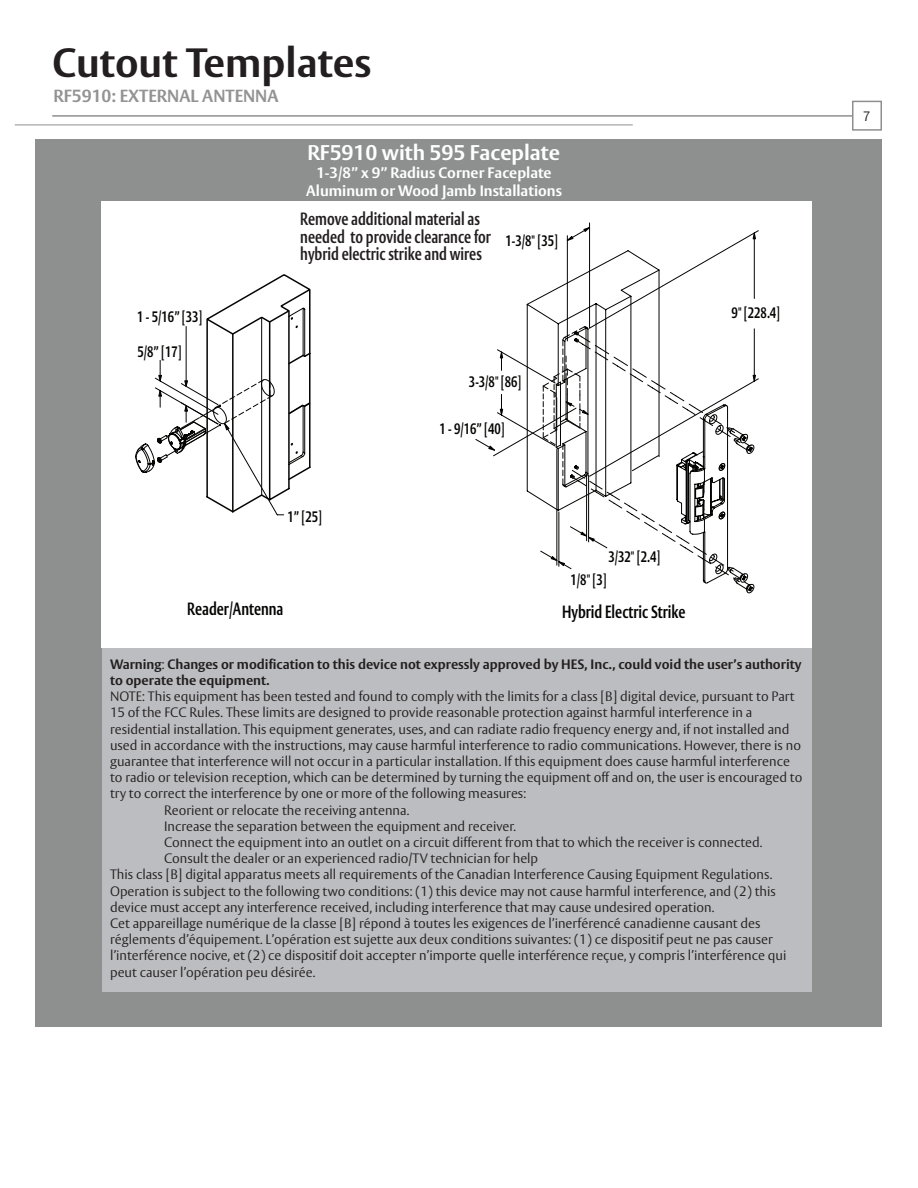
<style>
.page{position:relative;width:918px;height:1188px;background:#fff}
.page>*{position:absolute;margin:0;border:0;box-sizing:border-box;transform-origin:0 0}
.t1{font:700 40.5px "ASSA Vesta";color:#231f20}
.t2{font:700 21.15px "ASSA Vesta";color:#fff}
.t3{font:700 17.7px/17.4px "ASSA Vesta";color:#231f20;scale:.75 1}
.t4{font:700 17.55px "ASSA Vesta";color:#040503;scale:.75 1}
.t5{font:700 17.4px "ASSA Vesta";color:#939394}
.t6{font:700 15px "ASSA Vesta";color:#040503;scale:.75 1}
.t7{font:700 15px/18px "ASSA Vesta";color:#fff;text-align:center}
.t8{font:300 13.5px "ASSA Vesta";color:#231f20}
.t9{font:700 13.5px/16.2px "ASSA Vesta";color:#231f20}
.s1{font-weight:300}
</style>
<div class="page">
<div style="left:35px;top:139px;width:846px;height:888px;background:#8e8f8f"></div>
<hr style="left:52px;top:115px;width:816px;height:2px;background:#8e8f8f">
<div style="left:852px;top:101px;width:30px;height:30px;background:#fff;border:2px solid #8e8f8f"></div>
<hr style="left:15px;top:125px;width:618px;height:1px;background:#8e8f8f">
<div style="left:102px;top:646px;width:710px;height:346px;background:#bcbdc0"></div>
<div style="left:102px;top:202px;width:710px;height:446px;background:#fff"></div>
<svg style="left:135px;top:274px;width:176px;height:241px"></svg>
<svg style="left:475px;top:223px;width:284px;height:370px"></svg>
<h1 class="t1" style="left:53px;top:38px;width:320px">Cutout Templates</h1>
<p class="t5" style="left:54px;top:85px;width:226px">RF5910: EXTERNAL ANTENNA</p>
<h2 class="t2" style="left:307px;top:140px;width:254px">RF5910 with 595 Faceplate</h2>
<p class="t7" style="left:306px;top:164px;width:257px">1-3/8” x 9” Radius Corner Faceplate<br>Aluminum or Wood Jamb Installations</p>
<p class="t6" style="left:137px;top:308px;width:89px">1 - 5/16” [33]</p>
<p class="t6" style="left:137px;top:343px;width:60px">5/8” [17]</p>
<h3 class="t3" style="left:300px;top:211px;width:256px">Remove additional material as needed to provide clearance for hybrid electric strike and wires</h3>
<p class="t6" style="left:506px;top:232px;width:72px">1-3/8" [35]</p>
<p class="t6" style="left:469px;top:372px;width:72px">3-3/8" [86]</p>
<p class="t6" style="left:288px;top:508px;width:47px">1” [25]</p>
<p class="t6" style="left:439px;top:420px;width:88px">1 - 9/16” [40]</p>
<p class="t6" style="left:608px;top:548px;width:71px">3/32" [2.4]</p>
<p class="t4" style="left:187px;top:598px;width:130px">Reader/Antenna</p>
<p class="t6" style="left:571px;top:571px;width:50px">1/8" [3]</p>
<p class="t4" style="left:562px;top:601px;width:166px">Hybrid Electric Strike</p>
<p class="t6" style="left:732px;top:304px;width:66px">9" [228.4]</p>
<p class="t9" style="left:110px;top:657px;width:693px">Warning<span class="s1">:</span> Changes or modification to this device not expressly approved by HES, Inc., could void the user’s authority to operate the equipment.</p>
<p class="t8" style="left:110px;top:688px;width:686px">NOTE: This equipment has been tested and found to comply with the limits for a class [B] digital device, pursuant to Part</p>
<p class="t8" style="left:110px;top:705px;width:644px">15 of the FCC Rules. These limits are designed to provide reasonable protection against harmful interference in a</p>
<p class="t8" style="left:110px;top:721px;width:681px">residential installation. This equipment generates, uses, and can radiate radio frequency energy and, if not installed and</p>
<p class="t8" style="left:110px;top:737px;width:693px">used in accordance with the instructions, may cause harmful interference to radio communications. However, there is no</p>
<p class="t8" style="left:110px;top:753px;width:681px">guarantee that interference will not occur in a particular installation. If this equipment does cause harmful interference</p>
<p class="t8" style="left:110px;top:769px;width:694px">to radio or television reception, which can be determined by turning the equipment off and on, the user is encouraged to</p>
<p class="t8" style="left:110px;top:786px;width:418px">try to correct the interference by one or more of the following measures:</p>
<p class="t8" style="left:164px;top:802px;width:247px">Reorient or relocate the receiving antenna.</p>
<p class="t8" style="left:164px;top:818px;width:354px">Increase the separation between the equipment and receiver.</p>
<p class="t8" style="left:164px;top:834px;width:600px">Connect the equipment into an outlet on a circuit different from that to which the receiver is connected.</p>
<p class="t8" style="left:164px;top:850px;width:376px">Consult the dealer or an experienced radio/TV technician for help</p>
<p class="t8" style="left:110px;top:867px;width:664px">This class [B] digital apparatus meets all requirements of the Canadian Interference Causing Equipment Regulations.</p>
<p class="t8" style="left:110px;top:883px;width:667px">Operation is subject to the following two conditions: (1) this device may not cause harmful interference, and (2) this</p>
<p class="t8" style="left:110px;top:899px;width:606px">device must accept any interference received, including interference that may cause undesired operation.</p>
<p class="t8" style="left:110px;top:915px;width:652px">Cet appareillage numérique de la classe [B] répond à toutes les exigences de l’inerférencé canadienne causant des</p>
<p class="t8" style="left:110px;top:931px;width:664px">réglements d’équipement. L’opération est sujette aux deux conditions suivantes: (1) ce dispositif peut ne pas causer</p>
<p class="t8" style="left:110px;top:948px;width:678px">l’interférence nocive, et (2) ce dispositif doit accepter n’importe quelle interférence reçue, y compris l’interférence qui</p>
<p class="t8" style="left:110px;top:964px;width:207px">peut causer l’opération peu désirée.</p>
<p class="t8" style="left:863px;top:108px;width:9px">7</p>
</div>
